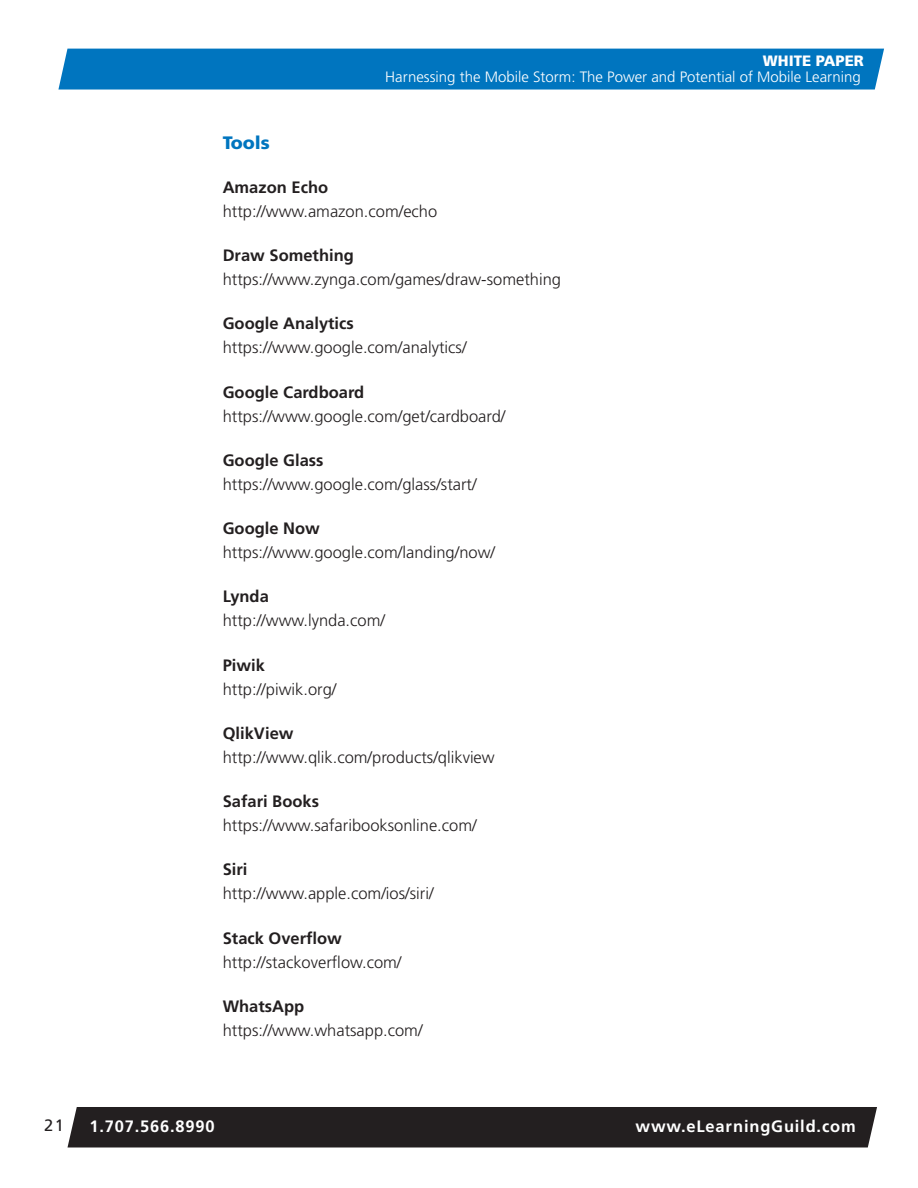
<style>
.page{position:relative;width:918px;height:1188px;background:#fff}
.page>*{position:absolute;margin:0;border:0;box-sizing:border-box;transform-origin:0 0}
.t1{font:900 18px "Frutiger LT Std";color:#0075bf}
.t2{font:300 16.5px "Frutiger LT Std";color:#231f20}
.t3{font:700 16.5px "Frutiger LT Std";color:#231f20}
.t4{font:700 16.5px "Frutiger LT Std";letter-spacing:.05em;color:#fff}
.t5{font:16.5px "Frutiger LT Std";color:#231f20}
.t6{font:300 15px "Frutiger LT Std";color:#fff}
.t7{font:900 15px "Frutiger LT Std";color:#fff}
</style>
<div class="page">
<div style="left:58px;top:49px;width:826px;height:41px;background:#0075bf"></div>
<div style="left:68px;top:1107px;width:809px;height:40px;background:#231f20"></div>
<p class="t7" style="left:763px;top:52px;width:102px">WHITE PAPER</p>
<p class="t6" style="left:385px;top:69px;width:477px">Harnessing the Mobile Storm: The Power and Potential of Mobile Learning</p>
<p class="t1" style="left:223px;top:131px;width:49px">Tools</p>
<p class="t3" style="left:223px;top:177px;width:107px">Amazon Echo</p>
<p class="t2" style="left:223px;top:202px;width:216px">http://www.amazon.com/echo</p>
<p class="t3" style="left:223px;top:246px;width:133px">Draw Something</p>
<p class="t2" style="left:223px;top:270px;width:340px">https://www.zynga.com/games/draw-something</p>
<p class="t3" style="left:223px;top:314px;width:133px">Google Analytics</p>
<p class="t2" style="left:223px;top:338px;width:245px">https://www.google.com/analytics/</p>
<p class="t3" style="left:223px;top:382px;width:143px">Google Cardboard</p>
<p class="t2" style="left:223px;top:406px;width:284px">https://www.google.com/get/cardboard/</p>
<p class="t3" style="left:223px;top:450px;width:102px">Google Glass</p>
<p class="t2" style="left:223px;top:475px;width:255px">https://www.google.com/glass/start/</p>
<p class="t3" style="left:223px;top:519px;width:99px">Google Now</p>
<p class="t2" style="left:223px;top:543px;width:274px">https://www.google.com/landing/now/</p>
<p class="t3" style="left:223px;top:587px;width:48px">Lynda</p>
<p class="t2" style="left:223px;top:611px;width:164px">http://www.lynda.com/</p>
<p class="t3" style="left:223px;top:655px;width:44px">Piwik</p>
<p class="t2" style="left:223px;top:679px;width:115px">http://piwik.org/</p>
<p class="t3" style="left:223px;top:723px;width:72px">QlikView</p>
<p class="t2" style="left:223px;top:748px;width:274px">http://www.qlik.com/products/qlikview</p>
<p class="t3" style="left:223px;top:792px;width:98px">Safari Books</p>
<p class="t2" style="left:223px;top:816px;width:255px">https://www.safaribooksonline.com/</p>
<p class="t3" style="left:223px;top:860px;width:26px">Siri</p>
<p class="t2" style="left:223px;top:884px;width:212px">http://www.apple.com/ios/siri/</p>
<p class="t3" style="left:223px;top:928px;width:121px">Stack Overflow</p>
<p class="t2" style="left:223px;top:952px;width:180px">http://stackoverflow.com/</p>
<p class="t3" style="left:223px;top:996px;width:83px">WhatsApp</p>
<p class="t2" style="left:223px;top:1021px;width:201px">https://www.whatsapp.com/</p>
<p class="t5" style="left:44px;top:1115px;width:21px">21</p>
<p class="t4" style="left:89px;top:1117px;width:127px">1.707.566.8990</p>
<p class="t4" style="left:636px;top:1117px;width:222px">www.eLearningGuild.com</p>
</div>
